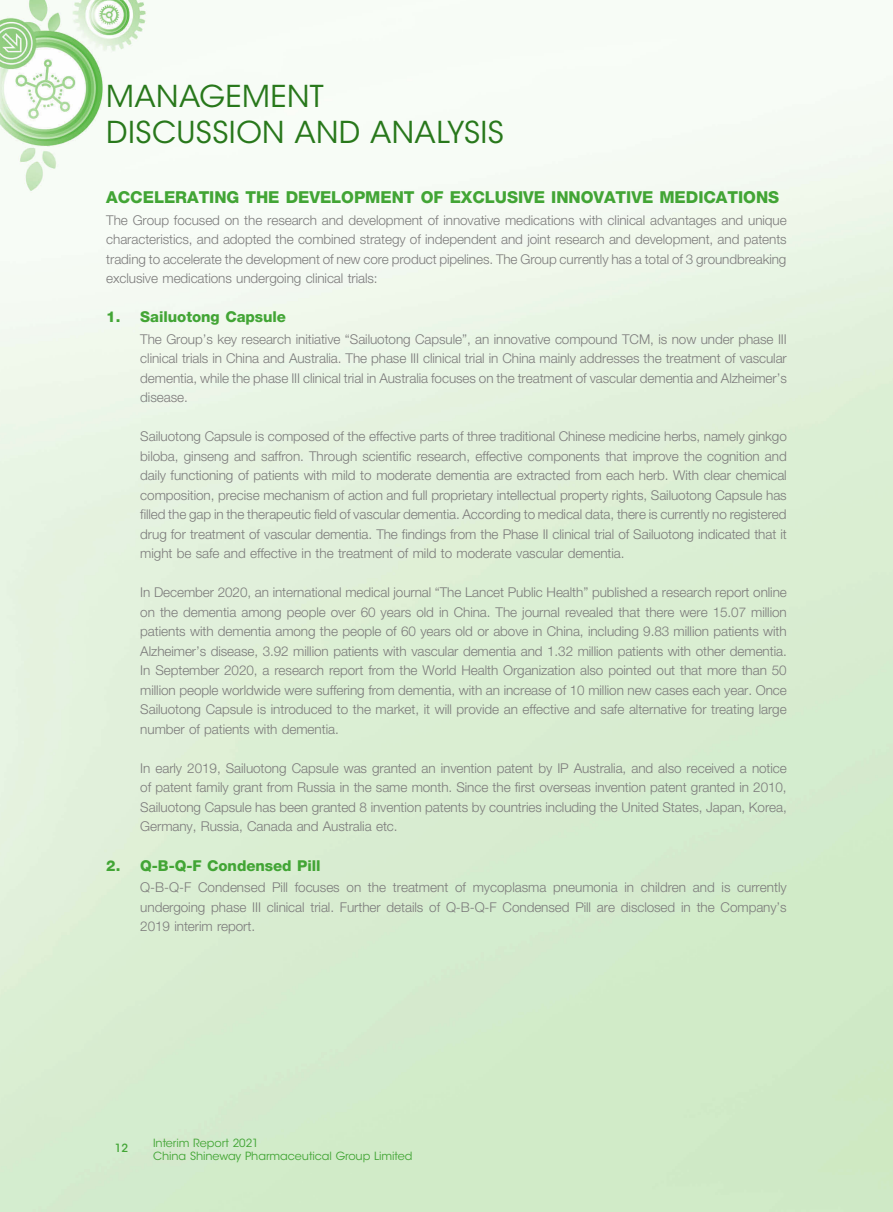
<style>
.page{position:relative;width:893px;height:1212px;background:#fff}
.page>*{position:absolute;margin:0;border:0;box-sizing:border-box;transform-origin:0 0}
.t1{font:30px/36px "ITC Avant Garde Std";letter-spacing:.015em;color:#28781b}
.t2{font:800 16.5px "Helvetica Neue LT Std";letter-spacing:-.005em;color:#42a535}
.t3{font:800 15px "Helvetica Neue LT Std";letter-spacing:-.005em;color:#42a535}
.t4{font:300 13.5px/19.5px "Helvetica Neue LT Std";letter-spacing:-.005em;color:#7c7b7b;text-align:justify}
.t5{font:11.25px/13.4px "ITC Avant Garde Std";letter-spacing:-.005em;color:#42a535}
.t6{font:500 11.25px "ITC Avant Garde Std";color:#42a535}
</style>
<div class="page">
<img style="left:0;top:0;width:893px;height:1212px">
<h1 class="t1" style="left:106px;top:78px;width:399px">MANAGEMENT<br>DISCUSSION AND ANALYSIS</h1>
<p class="t2" style="left:106px;top:187px;width:674px">ACCELERATING THE DEVELOPMENT OF EXCLUSIVE INNOVATIVE MEDICATIONS</p>
<p class="t4" style="left:106px;top:210px;width:682px">The Group focused on the research and development of innovative medications with clinical advantages and unique characteristics, and adopted the combined strategy of independent and joint research and development, and patents trading to accelerate the development of new core product pipelines. The Group currently has a total of 3 groundbreaking exclusive medications undergoing clinical trials:</p>
<p class="t3" style="left:106px;top:308px;width:181px">1. Sailuotong Capsule</p>
<p class="t4" style="left:140px;top:329px;width:648px">The Group’s key research initiative “Sailuotong Capsule”, an innovative compound TCM, is now under phase III clinical trials in China and Australia. The phase III clinical trial in China mainly addresses the treatment of vascular dementia, while the phase III clinical trial in Australia focuses on the treatment of vascular dementia and Alzheimer’s disease.</p>
<p class="t4" style="left:140px;top:427px;width:648px">Sailuotong Capsule is composed of the effective parts of three traditional Chinese medicine herbs, namely ginkgo biloba, ginseng and saffron. Through scientific research, effective components that improve the cognition and daily functioning of patients with mild to moderate dementia are extracted from each herb. With clear chemical composition, precise mechanism of action and full proprietary intellectual property rights, Sailuotong Capsule has filled the gap in the therapeutic field of vascular dementia. According to medical data, there is currently no registered drug for treatment of vascular dementia. The findings from the Phase II clinical trial of Sailuotong indicated that it might be safe and effective in the treatment of mild to moderate vascular dementia.</p>
<p class="t4" style="left:140px;top:582px;width:648px">In December 2020, an international medical journal “The Lancet Public Health” published a research report online on the dementia among people over 60 years old in China. The journal revealed that there were 15.07 million patients with dementia among the people of 60 years old or above in China, including 9.83 million patients with Alzheimer’s disease, 3.92 million patients with vascular dementia and 1.32 million patients with other dementia.<br>In September 2020, a research report from the World Health Organization also pointed out that more than 50 million people worldwide were suffering from dementia, with an increase of 10 million new cases each year. Once Sailuotong Capsule is introduced to the market, it will provide an effective and safe alternative for treating large number of patients with dementia.</p>
<p class="t4" style="left:140px;top:758px;width:648px">In early 2019, Sailuotong Capsule was granted an invention patent by IP Australia, and also received a notice of patent family grant from Russia in the same month. Since the first overseas invention patent granted in 2010, Sailuotong Capsule has been granted 8 invention patents by countries including the United States, Japan, Korea, Germany, Russia, Canada and Australia etc.</p>
<p class="t3" style="left:106px;top:856px;width:216px">2. Q-B-Q-F Condensed Pill</p>
<p class="t4" style="left:140px;top:877px;width:648px">Q-B-Q-F Condensed Pill focuses on the treatment of mycoplasma pneumonia in children and is currently undergoing phase III clinical trial. Further details of Q-B-Q-F Condensed Pill are disclosed in the Company’s 2019 interim report.</p>
<p class="t6" style="left:115px;top:1141px;width:15px">12</p>
<p class="t5" style="left:153px;top:1136px;width:261px">Interim Report 2021<br>China Shineway Pharmaceutical Group Limited</p>
</div>
